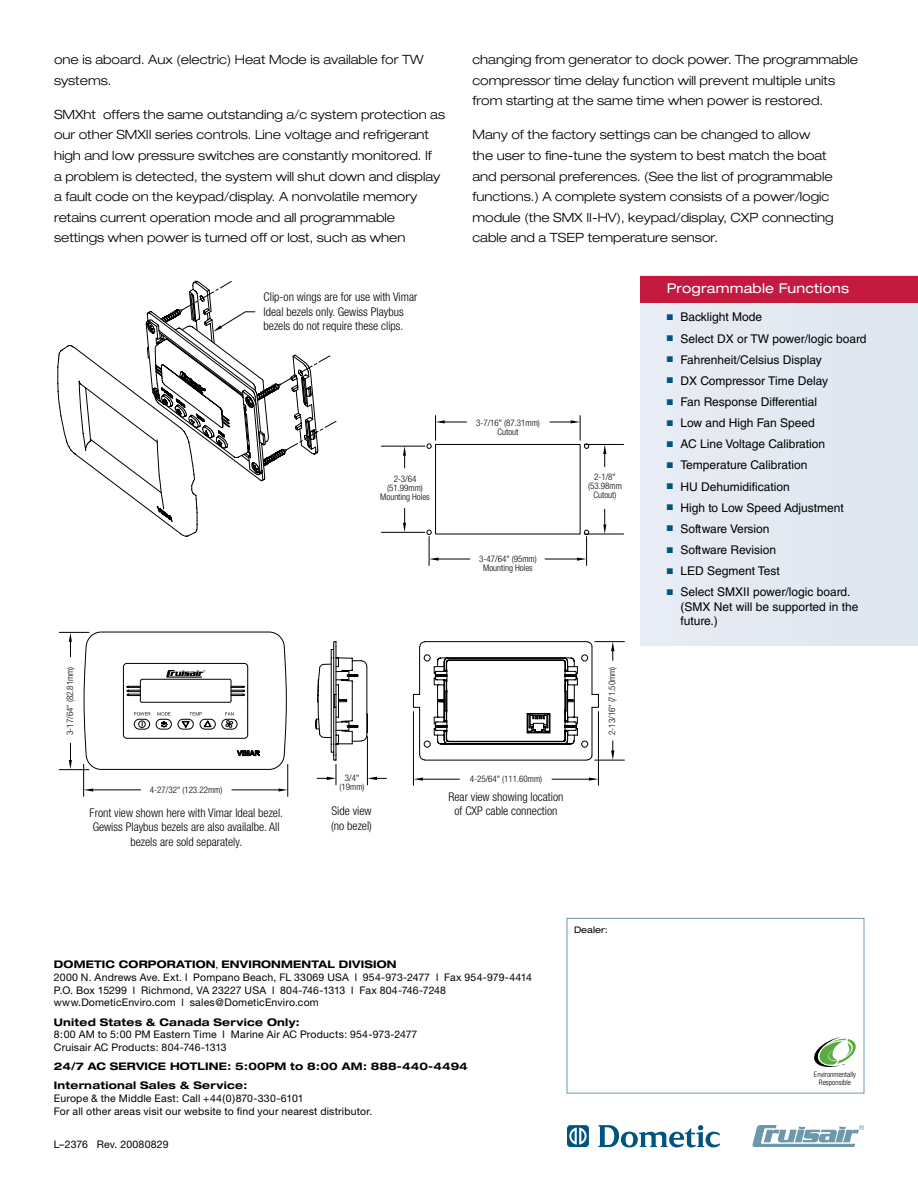
<style>
.page{position:relative;width:918px;height:1188px;background:#fff}
.page>*{position:absolute;margin:0;border:0;box-sizing:border-box;transform-origin:0 0}
.t1{font:expanded 13.5px "Helvetica Neue";letter-spacing:.015em;color:#fff}
.t2{font:300 expanded 12.75px/20.7px "Helvetica Neue";color:#000}
.t3{font:12px/14.4px "Helvetica LT Std";color:#000}
.t4{font:300 condensed 12px/14.4px "Helvetica Neue";color:#000;text-align:center}
.t5{font:10.5px/12.6px "Helvetica Neue";letter-spacing:.015em;color:#000}
.t6{font:700 expanded 10.5px/19.4px "Helvetica Neue";letter-spacing:.02em;color:#000}
.t7{font:300 condensed 9px/9px "Helvetica Neue";color:#000;text-align:center}
.t8{font:expanded 9px "Helvetica Neue";color:#000}
.t9{font:300 condensed 7.5px/8.2px "Helvetica Neue";letter-spacing:.005em;color:#000;text-align:center}
.s1{color:#005480}
.s2{font-weight:700;font-stretch:expanded}
.s3{font-style:inherit}
</style>
<div class="page">
<hr style="left:381px;top:446px;width:44px;height:1px;background:#000">
<hr style="left:381px;top:532px;width:44px;height:1px;background:#000">
<svg style="left:403px;top:446px;width:3px;height:22px"></svg>
<svg style="left:403px;top:508px;width:3px;height:24px"></svg>
<hr style="left:584px;top:534px;width:40px;height:1px;background:#000">
<hr style="left:584px;top:444px;width:40px;height:1px;background:#000">
<svg style="left:603px;top:509px;width:3px;height:25px"></svg>
<svg style="left:603px;top:445px;width:3px;height:22px"></svg>
<svg style="left:426px;top:416px;width:163px;height:149px"></svg>
<svg style="left:58px;top:280px;width:279px;height:257px"></svg>
<hr style="left:59px;top:769px;width:30px;height:1px;background:#000">
<hr style="left:59px;top:632px;width:30px;height:1px;background:#000">
<svg style="left:69px;top:743px;width:3px;height:26px"></svg>
<svg style="left:69px;top:633px;width:3px;height:24px"></svg>
<svg style="left:83px;top:632px;width:205px;height:165px"></svg>
<svg style="left:315px;top:641px;width:309px;height:144px"></svg>
<div style="left:567px;top:918px;width:297px;height:176px;border:1px solid #6d98ac"></div>
<svg style="left:814px;top:1037px;width:42px;height:30px"></svg>
<div style="left:641px;top:276px;width:277px;height:370px;background:#e4eaf2"></div>
<div style="left:641px;top:276px;width:277px;height:27px;background:#c51a3f"></div>
<svg style="left:598px;top:1125px;width:122px;height:22px"></svg>
<svg style="left:567px;top:1125px;width:22px;height:22px"></svg>
<svg style="left:752px;top:1125px;width:112px;height:22px"></svg>
<p class="t2" style="left:54px;top:49px;width:371px">one is aboard. Aux (electric) Heat Mode is available for TW systems.</p>
<p class="t2" style="left:54px;top:104px;width:393px">SMXht offers the same outstanding a/c system protection as our other SMXII series controls. Line voltage and refrigerant high and low pressure switches are constantly monitored. If<br>a problem is detected, the system will shut down and display a fault code on the keypad/display. A nonvolatile memory retains current operation mode and all programmable settings when power is turned off or lost, such as when</p>
<p class="t4" style="left:264px;top:290px;width:155px;text-align:left">Clip-on wings are for use with Vimar<br>Ideal bezels only. Gewiss Playbus bezels do not require these clips.</p>
<p class="t7" style="left:65px;top:735px;width:70px;rotate:-90deg">3-17/64" (82.81mm)</p>
<p class="t7" style="left:380px;top:474px;width:51px">2-3/64 (51.99mm)<br>Mounting Holes</p>
<p class="t2" style="left:473px;top:49px;width:387px">changing from generator to dock power. The programmable compressor time delay function will prevent multiple units from starting at the same time when power is restored.</p>
<p class="t2" style="left:473px;top:124px;width:363px">Many of the factory settings can be changed to allow the user to fine-tune the system to best match the boat and personal preferences. (See the list of programmable functions.) A complete system consists of a power/logic module (the SMX II-HV), keypad/display, CXP connecting cable and a TSEP temperature sensor.</p>
<p class="t7" style="left:476px;top:418px;width:65px">3-7/16" (87.31mm)<br>Cutout</p>
<p class="t7" style="left:479px;top:554px;width:59px">3-47/64" (95mm)<br>Mounting Holes</p>
<p class="t7" style="left:588px;top:472px;width:35px">2-1/8" (53.98mm<br>Cutout)</p>
<p class="t7" style="left:608px;top:735px;width:70px;rotate:-90deg">2-13/16" (71.50mm)</p>
<p class="t1" style="left:667px;top:280px;width:184px">Programmable Functions</p>
<p class="t3" style="left:667px;top:310px;width:97px"><span class="s1">■</span> Backlight Mode</p>
<p class="t3" style="left:667px;top:331px;width:201px"><span class="s1">■</span> Select DX or TW power/logic board</p>
<p class="t3" style="left:667px;top:352px;width:156px"><span class="s1">■</span> Fahrenheit/Celsius Display</p>
<p class="t3" style="left:667px;top:373px;width:163px"><span class="s1">■</span> DX Compressor Time Delay</p>
<p class="t3" style="left:667px;top:395px;width:152px"><span class="s1">■</span> Fan Response Differential</p>
<p class="t3" style="left:667px;top:416px;width:150px"><span class="s1">■</span> Low and High Fan Speed</p>
<p class="t3" style="left:667px;top:437px;width:160px"><span class="s1">■</span> AC Line Voltage Calibration</p>
<p class="t3" style="left:667px;top:458px;width:142px"><span class="s1">■</span> Temperature Calibration</p>
<p class="t3" style="left:667px;top:479px;width:124px"><span class="s1">■</span> HU Dehumidification</p>
<p class="t3" style="left:667px;top:500px;width:178px"><span class="s1">■</span> High to Low Speed Adjustment</p>
<p class="t3" style="left:667px;top:521px;width:104px"><span class="s1">■</span> Software Version</p>
<p class="t3" style="left:667px;top:543px;width:111px"><span class="s1">■</span> Software Revision</p>
<p class="t3" style="left:667px;top:564px;width:114px"><span class="s1">■</span> LED Segment Test</p>
<p class="t3" style="left:680px;top:585px;width:180px;text-indent:-14px"><span class="s1">■</span> Select SMXII power/logic board. (SMX Net will be supported in the future.)</p>
<p class="t7" style="left:150px;top:785px;width:74px">4-27/32" (123.22mm)</p>
<p class="t4" style="left:90px;top:805px;width:195px">Front view shown here with Vimar Ideal bezel.<br>Gewiss Playbus bezels are also availalbe. All bezels are sold separately.</p>
<p class="t7" style="left:340px;top:774px;width:26px">3/4" (19mm)</p>
<p class="t4" style="left:331px;top:804px;width:42px;text-align:left">Side view (no bezel)</p>
<p class="t7" style="left:470px;top:774px;width:74px">4-25/64" (111.60mm)</p>
<p class="t4" style="left:448px;top:789px;width:116px">Rear view showing location of CXP cable connection</p>
<p class="t5" style="left:54px;top:958px;width:480px"><span class="s2">DOMETIC CORPORATION</span>, <span class="s2">ENVIRONMENTAL DIVISION<br></span>2000 N. Andrews Ave. Ext. l Pompano Beach, FL 33069 USA l 954-973-2477 l Fax 954-979-4414<br>P.O. Box 15299 l Richmond, VA 23227 USA l 804-746-1313 l Fax 804-746-7248 www.DometicEnviro.com l sales@DometicEnviro.com</p>
<p class="t5" style="left:54px;top:1015px;width:365px"><span class="s2">United States &amp; Canada Service Only:<br></span>8:00 <span class="s3">AM</span> to 5:00 PM Eastern Time l Marine Air AC Products: 954-973-2477<br>Cruisair AC Products: 804-746-1313</p>
<p class="t6" style="left:54px;top:1056px;width:415px">24/7 AC SERVICE HOTLINE: 5:00PM to 8:00 AM: 888-440-4494<br>International Sales &amp; Service:</p>
<p class="t5" style="left:54px;top:1092px;width:320px">Europe &amp; the Middle East: Call +44(0)870-330-6101<br>For all other areas visit our website to find your nearest distributor.</p>
<p class="t5" style="left:54px;top:1137px;width:116px">L–2376 Rev. 20080829</p>
<p class="t8" style="left:574px;top:924px;width:35px">Dealer:</p>
<p class="t9" style="left:814px;top:1070px;width:44px">Environmentally<br>Responsible</p>
</div>
